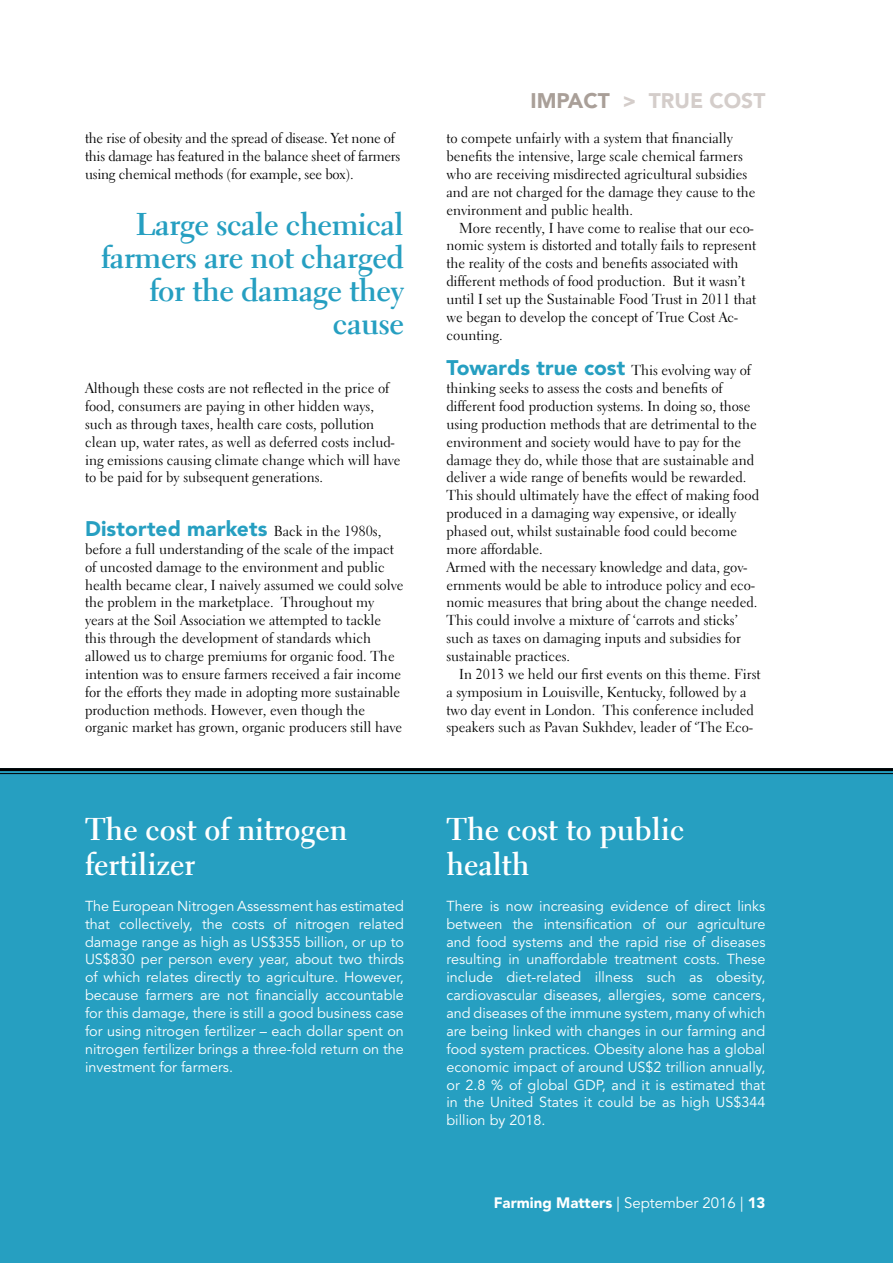
<style>
.page{position:relative;width:893px;height:1263px;background:#fff}
.page>*{position:absolute;margin:0;border:0;box-sizing:border-box;transform-origin:0 0}
.t1{font:700 31.5px/33px "Electra LT Std";letter-spacing:-.015em;color:#269fc1;text-align:right}
.t2{font:700 31.5px/35.7px "Electra LT Std";color:#fff}
.t3{font:900 21px "Avenir LT Std";letter-spacing:.005em;color:#269fc1}
.t4{font:900 21px "Avenir LT Std";color:#d4cdca}
.t5{font:900 15px "Avenir LT Std";color:#fff}
.t6{font:14.4px/17.9px "Electra LT Std";color:#000}
.t7{font:14.4px/17.9px "Avenir LT Std";color:#fff;text-align:justify}
.s1{font-family:"Electra LT Std";font-weight:400;font-size:14.4px;color:#000}
.s2{color:#a99f98}
.s3{font-family:"Avenir LT Std";font-weight:900;font-size:21px;color:#269fc1}
.s4{font-weight:400}
</style>
<div class="page">
<div style="left:0;top:769px;width:893px;height:494px;background:#269fc1"></div>
<hr style="left:0;top:768px;width:893px;height:3px;background:#000">
<hr style="left:0;top:773px;width:893px;height:1px;background:#000">
<p class="t6" style="left:85px;top:129px;width:317px">the rise of obesity and the spread of disease. Yet none of this damage has featured in the balance sheet of farmers using chemical methods (for example, see box).</p>
<h1 class="t1" style="left:101px;top:208px;width:304px">Large scale chemical farmers are not charged for the damage they cause</h1>
<p class="t6" style="left:85px;top:379px;width:317px">Although these costs are not reflected in the price of food, consumers are paying in other hidden ways, such as through taxes, health care costs, pollution clean up, water rates, as well as deferred costs includ&shy;ing emissions causing climate change which will have to be paid for by subsequent generations.</p>
<h2 class="t3" style="left:85px;top:516px;width:298px">Distorted markets <span class="s1">Back in the 1980s,</span></h2>
<p class="t6" style="left:85px;top:540px;width:320px">before a full understanding of the scale of the impact of uncosted damage to the environment and public health became clear, I naively assumed we could solve the problem in the marketplace. Throughout my years at the Soil Association we attempted to tackle this through the development of standards which allowed us to charge premiums for organic food. The intention was to ensure farmers received a fair income for the efforts they made in adopting more sustainable production methods. However, even though the organic market has grown, organic producers still have</p>
<h1 class="t2" style="left:85px;top:811px;width:264px">The cost of nitrogen fertilizer</h1>
<p class="t7" style="left:85px;top:897px;width:320px">The European Nitrogen Assessment has estimated that collectively, the costs of nitrogen related damage range as high as US$355 billion, or up to US$830 per person every year, about two thirds of which relates directly to agriculture. However, because farmers are not financially accountable for this damage, there is still a good business case for using nitrogen fertilizer – each dollar spent on nitrogen fertilizer brings a three-fold return on the investment for farmers.</p>
<h2 class="t4" style="left:531px;top:88px;width:236px"><span class="s2">IMPACT</span> &gt; TRUE COST</h2>
<p class="t6" style="left:446px;top:129px;width:311px">to compete unfairly with a system that financially benefits the intensive, large scale chemical farmers who are receiving misdirected agricultural subsidies and are not charged for the damage they cause to the environment and public health.</p>
<p class="t6" style="left:446px;top:219px;width:311px;text-indent:13px">More recently, I have come to realise that our eco&shy;nomic system is distorted and totally fails to represent the reality of the costs and benefits associated with different methods of food production. But it wasn’t until I set up the Sustainable Food Trust in 2011 that we began to develop the concept of True Cost Ac&shy;counting.</p>
<p class="t6" style="left:446px;top:361px;width:314px"><span class="s3">Towards true cost</span> This evolving way of thinking seeks to assess the costs and benefits of different food production systems. In doing so, those using production methods that are detrimental to the environment and society would have to pay for the damage they do, while those that are sustainable and deliver a wide range of benefits would be rewarded.<br>This should ultimately have the effect of making food produced in a damaging way expensive, or ideally phased out, whilst sustainable food could become more affordable.<br>Armed with the necessary knowledge and data, gov&shy;ernments would be able to introduce policy and eco&shy;nomic measures that bring about the change needed.<br>This could involve a mixture of ‘carrots and sticks’ such as taxes on damaging inputs and subsidies for sustainable practices.</p>
<p class="t6" style="left:446px;top:665px;width:316px;text-indent:13px">In 2013 we held our first events on this theme. First a symposium in Louisville, Kentucky, followed by a two day event in London. This conference included speakers such as Pavan Sukhdev, leader of ‘The Eco-</p>
<h1 class="t2" style="left:446px;top:811px;width:239px">The cost to public health</h1>
<p class="t7" style="left:446px;top:897px;width:320px">There is now increasing evidence of direct links between the intensification of our agriculture and food systems and the rapid rise of diseases resulting in unaffordable treatment costs. These include diet-related illness such as obesity, cardiovascular diseases, allergies, some cancers, and diseases of the immune system, many of which are being linked with changes in our farming and food system practices. Obesity alone has a global economic impact of around US$2 trillion annually, or 2.8 % of global GDP, and it is estimated that in the United States it could be as high US$344 billion by 2018.</p>
<p class="t5" style="left:494px;top:1193px;width:273px">Farming Matters <span class="s4">| September 2016 |</span> 13</p>
</div>
